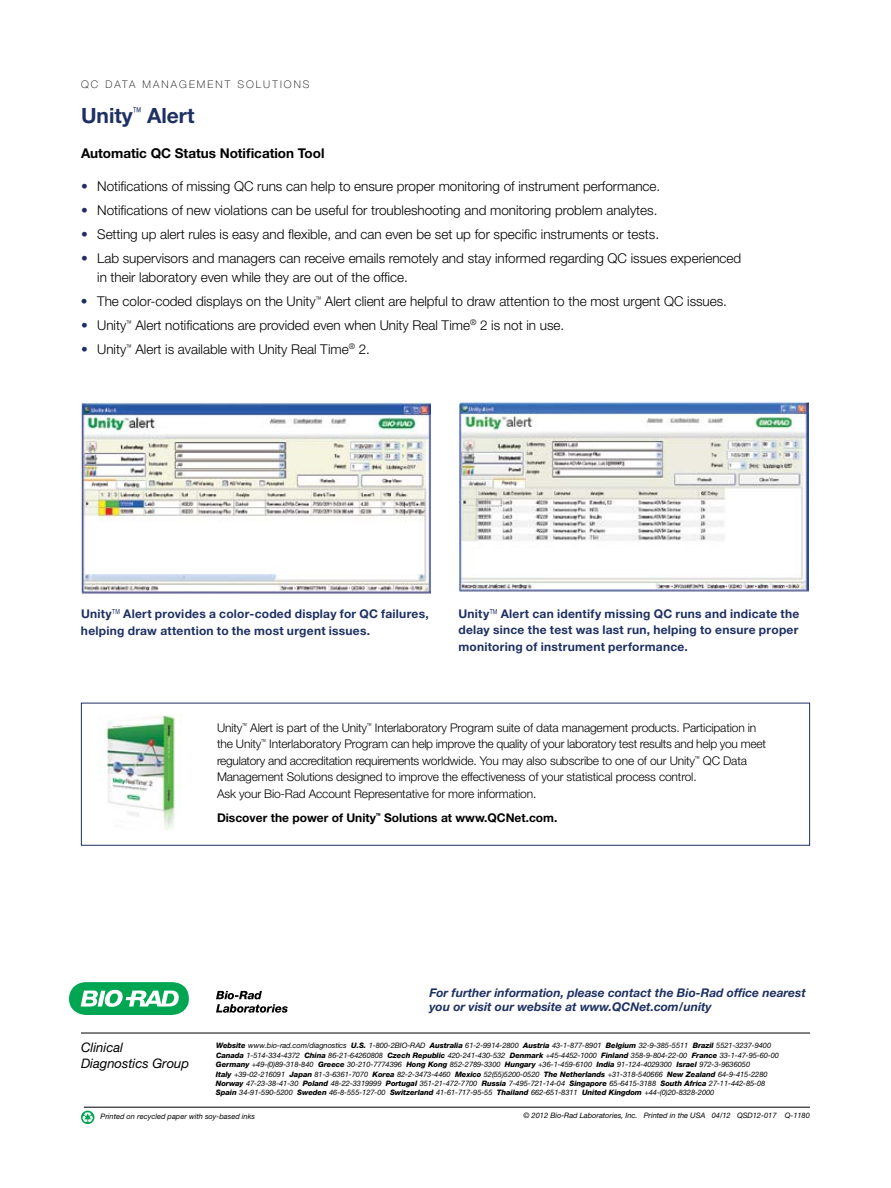
<style>
.page{position:relative;width:891px;height:1188px;background:#fff}
.page>*{position:absolute;margin:0;border:0;box-sizing:border-box;transform-origin:0 0}
.t1{font:700 21px "Helvetica Neue LT Pro";color:#1e3063}
.t2{font:300 13.5px/19.5px "Helvetica Neue LT Pro";color:#000}
.t3{font:700 13.5px "Helvetica Neue LT Pro";color:#000}
.t4{font:italic 13.2px/15.8px "Helvetica Neue LT Pro";color:#000}
.t5{font:300 12px/16.5px "Helvetica Neue LT Pro";letter-spacing:-.01em;color:#000}
.t6{font:700 12px/16.5px "Helvetica Neue LT Pro";letter-spacing:.02em;color:#1e3063}
.t7{font:italic 700 12px/14.4px "Helvetica Neue LT Pro";color:#1e3063}
.t8{font:700 12px "Helvetica Neue LT Pro";color:#000}
.t9{font:100 10.5px "Helvetica Neue LT Pro";letter-spacing:.2em;color:#000}
.t10{font:italic 7.5px/9.3px "Helvetica Neue LT Pro";letter-spacing:-.01em;color:#000}
.s1{color:#1e3063}
.s2{font-weight:800}
</style>
<div class="page">
<div style="left:81px;top:703px;width:729px;height:143px;border:1px solid #1e3063"></div>
<img style="left:105px;top:715px;width:77px;height:115px">
<img style="left:81px;top:402px;width:350px;height:193px">
<img style="left:459px;top:402px;width:350px;height:190px">
<hr style="left:81px;top:1033px;width:729px;height:1px;background:#000">
<hr style="left:84px;top:1107px;width:726px;height:1px;background:#000">
<svg style="left:69px;top:982px;width:120px;height:33px"></svg>
<svg style="left:216px;top:991px;width:72px;height:22px"></svg>
<svg style="left:81px;top:1111px;width:13px;height:13px"></svg>
<svg style="left:82px;top:1112px;width:11px;height:11px"></svg>
<h3 class="t9" style="left:81px;top:79px;width:229px">QC DATA MANAGEM ENT SOLUTIONS</h3>
<h1 class="t1" style="left:81px;top:102px;width:115px">Unity<sup>™</sup> Alert</h1>
<h2 class="t3" style="left:81px;top:145px;width:245px">Automatic QC Status Notification Tool</h2>
<h2 class="t2" style="left:81px;top:176px;width:581px"><span class="s1">•</span> Notifications of missing QC runs can help to ensure proper monitoring of instrument performance.</h2>
<h2 class="t2" style="left:81px;top:200px;width:578px"><span class="s1">•</span> Notifications of new violations can be useful for troubleshooting and monitoring problem analytes.</h2>
<h2 class="t2" style="left:81px;top:224px;width:580px"><span class="s1">•</span> Setting up alert rules is easy and flexible, and can even be set up for specific instruments or tests.</h2>
<h2 class="t2" style="left:97px;top:248px;width:646px;text-indent:-16px"><span class="s1">•</span> Lab supervisors and managers can receive emails remotely and stay informed regarding QC issues experienced in their laboratory even while they are out of the office.</h2>
<h2 class="t2" style="left:81px;top:291px;width:648px"><span class="s1">•</span> The color-coded displays on the Unity<sup>™</sup> Alert client are helpful to draw attention to the most urgent QC issues.</h2>
<h2 class="t2" style="left:81px;top:315px;width:485px"><span class="s1">•</span> Unity<sup>™</sup> Alert notifications are provided even when Unity Real Time<sup>®</sup> 2 is not in use.</h2>
<h2 class="t2" style="left:81px;top:339px;width:291px"><span class="s1">•</span> Unity<sup>™</sup> Alert is available with Unity Real Time<sup>®</sup> 2.</h2>
<h3 class="t6" style="left:81px;top:605px;width:349px">Unity<sup>TM</sup> Alert provides a color-coded display for QC failures, helping draw attention to the most urgent issues.</h3>
<h3 class="t6" style="left:458px;top:605px;width:343px;text-align:justify">Unity<sup>TM</sup> Alert can identify missing QC runs and indicate the delay since the test was last run, helping to ensure proper monitoring of instrument performance.</h3>
<p class="t5" style="left:217px;top:719px;width:550px">Unity<sup>™</sup> Alert is part of the Unity<sup>™</sup> Interlaboratory Program suite of data management products. Participation in the Unity<sup>™</sup> Interlaboratory Program can help improve the quality of your laboratory test results and help you meet regulatory and accreditation requirements worldwide. You may also subscribe to one of our Unity<sup>™</sup> QC Data Management Solutions designed to improve the effectiveness of your statistical process control.<br>Ask your Bio-Rad Account Representative for more information.</p>
<h3 class="t8" style="left:217px;top:810px;width:342px">Discover the power of Unity<sup>™</sup> Solutions at www.QCNet.com.</h3>
<h3 class="t7" style="left:429px;top:985px;width:378px">For further information, please contact the Bio-Rad office nearest you or visit our website at www.QCNet.com/unity</h3>
<h3 class="t4" style="left:81px;top:1040px;width:110px">Clinical<br>Diagnostics Group</h3>
<p class="t10" style="left:216px;top:1041px;width:565px"><span class="s2">Website</span> www.bio-rad.com/diagnostics <span class="s2">U.S.</span> 1-800-2BIO-RAD <span class="s2">Australia</span> 61-2-9914-2800 <span class="s2">Austria</span> 43-1-877-8901 <span class="s2">Belgium</span> 32-9-385-5511 <span class="s2">Brazil</span> 5521-3237-9400<br><span class="s2">Canada</span> 1-514-334-4372 <span class="s2">China</span> 86-21-64260808 <span class="s2">Czech Republic</span> 420-241-430-532 <span class="s2">Denmark</span> +45-4452-1000 <span class="s2">Finland</span> 358-9-804-22-00 <span class="s2">France</span> 33-1-47-95-60-00<br><span class="s2">Germany</span> +49-(0)89-318-840 <span class="s2">Greece</span> 30-210-7774396 <span class="s2">Hong Kong</span> 852-2789-3300 <span class="s2">Hungary</span> +36-1-459-6100 <span class="s2">India</span> 91-124-4029300 <span class="s2">Israel</span> 972-3-9636050<br><span class="s2">Italy</span> +39-02-216091 <span class="s2">Japan</span> 81-3-6361-7070 <span class="s2">Korea</span> 82-2-3473-4460 <span class="s2">Mexico</span> 52(55)5200-0520 <span class="s2">The Netherlands</span> +31-318-540666 <span class="s2">New Zealand</span> 64-9-415-2280<br><span class="s2">Norway</span> 47-23-38-41-30 <span class="s2">Poland</span> 48-22-3319999 <span class="s2">Portugal</span> 351-21-472-7700 <span class="s2">Russia</span> 7-495-721-14-04 <span class="s2">Singapore</span> 65-6415-3188 <span class="s2">South Africa</span> 27-11-442-85-08<br><span class="s2">Spain</span> 34-91-590-5200 <span class="s2">Sweden</span> 46-8-555-127-00 <span class="s2">Switzerland</span> 41-61-717-95-55 <span class="s2">Thailand</span> 662-651-8311 <span class="s2">United Kingdom</span> +44-(0)20-8328-2000</p>
<p class="t10" style="left:524px;top:1111px;width:288px">© 2012 Bio-Rad Laboratories, Inc. Printed in the USA 04/12 QSD12-017 Q-1180</p>
<p class="t10" style="left:100px;top:1111px;width:156px">Printed on recycled paper with soy-based inks</p>
</div>
